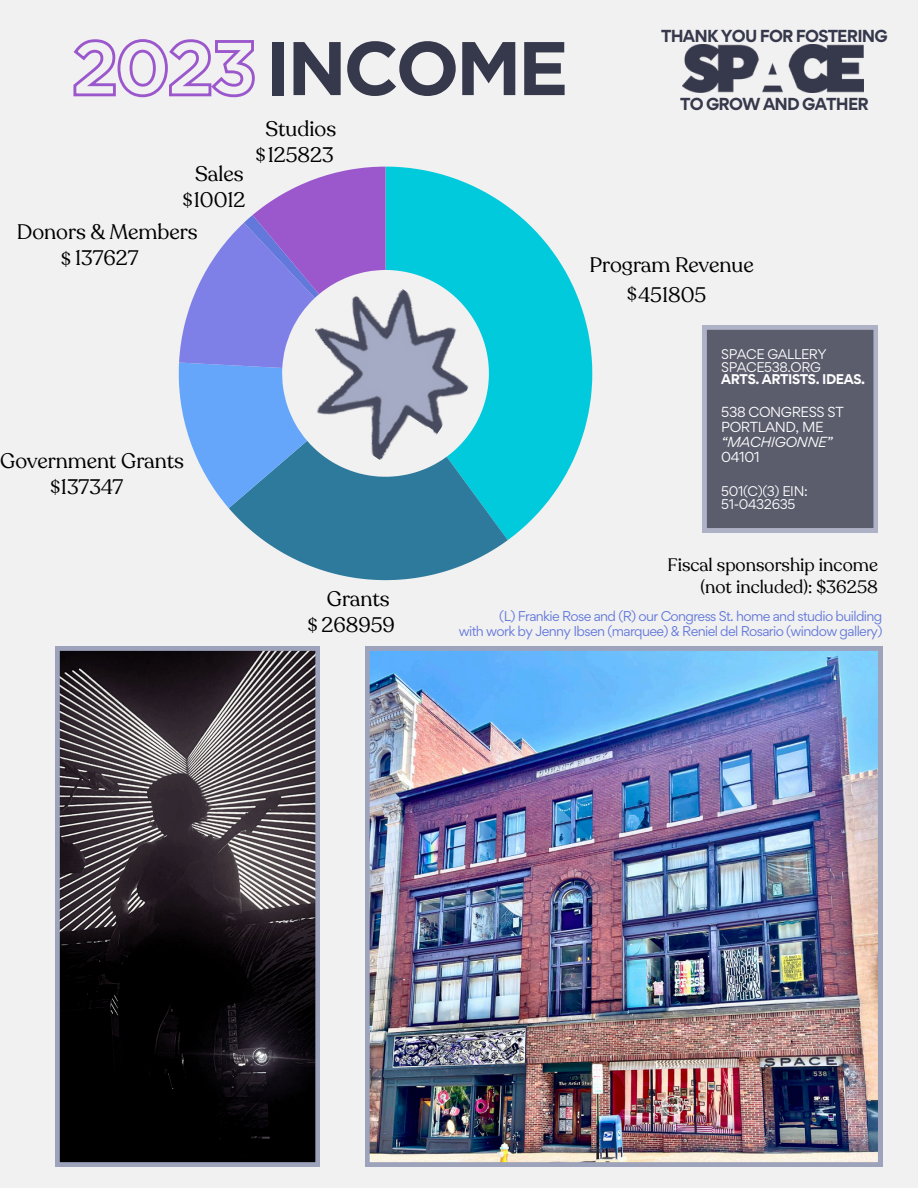
<style>
.page{position:relative;width:918px;height:1188px;background:#f1f1f1}
.page>*{position:absolute;margin:0;border:0;box-sizing:border-box;transform-origin:0 0}
.t1{font:700 75.75px "Gotham";letter-spacing:-.05em;color:#36384b}
.t2{font:21px/26px "Recoleta";color:#000;text-align:center}
.t3{font:18px/21.3px "Recoleta";color:#000;text-align:right}
.t4{font:700 15.45px "Gordita";letter-spacing:-.05em;color:#36384b}
.t5{font:13.05px/15px "Gordita";letter-spacing:-.03em;color:#fefeff}
.t6{font:12.6px "Gordita";letter-spacing:-.05em;color:#6378db}
.t7{font:12.6px/12.5px "Gordita";letter-spacing:-.03em;color:#fefeff}
.s1{font-size:76.35px;color:rgb(0 0 0/0)}
.s2{font-weight:700}
.s3{font-style:italic}
</style>
<div class="page">
<svg style="left:73px;top:39px;width:182px;height:59px"></svg>
<svg style="left:508px;top:207px;width:84px;height:333px;fill:#00cadc"></svg>
<svg style="left:179px;top:167px;width:329px;height:413px"></svg>
<img style="left:365px;top:646px;width:517px;height:520px">
<svg style="left:55px;top:646px;width:265px;height:520px;background:#353136"></svg>
<svg style="left:702px;top:325px;width:176px;height:207px;background:#626474"></svg>
<img style="left:275px;top:261px;width:219px;height:217px">
<img style="left:683px;top:45px;width:181px;height:47px">
<h1 class="t1" style="left:71px;top:22px;width:499px"><span class="s1">2023</span>INCOME</h1>
<h2 class="t2" style="left:194px;top:162px;width:53px;text-align:left">Sales<br>10012</h2>
<p class="t3" style="left:183px;top:189px;width:11px">$</p>
<h2 class="t2" style="left:17px;top:219px;width:182px">Donors &amp; Members<br>137627</h2>
<p class="t3" style="left:61px;top:248px;width:11px">$</p>
<h2 class="t2" style="left:265px;top:116px;width:72px;text-align:left">Studios<br>125823</h2>
<p class="t3" style="left:256px;top:145px;width:11px">$</p>
<h2 class="t2" style="left:0;top:448px;width:185px">Government Grants<br>137347</h2>
<p class="t3" style="left:50px;top:477px;width:11px">$</p>
<p class="t4" style="left:661px;top:26px;width:228px">THANK YOU FOR FOSTERING</p>
<p class="t4" style="left:680px;top:94px;width:190px">TO GROW AND GATHER</p>
<h2 class="t2" style="left:590px;top:251px;width:166px;line-height:29.4px">Program Revenue<br>451805</h2>
<p class="t3" style="left:627px;top:284px;width:11px">$</p>
<h4 class="t7" style="left:721px;top:348px;width:145px">SPACE GALLERY<br>SPACE538.ORG<br><span class="s2">ARTS. ARTISTS. IDEAS.</span></h4>
<p class="t5" style="left:721px;top:404px;width:124px">538 CONGRESS ST<br>PORTLAND, ME <span class="s3">“MACHIGONNE”<br></span>04101</p>
<h2 class="t7" style="left:721px;top:485px;width:88px">501(C)(3) EIN:<br>51-0432635</h2>
<h2 class="t2" style="left:322px;top:586px;width:75px;text-align:left">Grants<br>268959</h2>
<h3 class="t3" style="left:308px;top:614px;width:11px">$</h3>
<p class="t3" style="left:668px;top:555px;width:212px">Fiscal sponsorship income (not included): $36258</p>
<h4 class="t6" style="left:499px;top:607px;width:385px">(L) Frankie Rose and (R) our Congress St. home and studio building</h4>
<h4 class="t6" style="left:459px;top:622px;width:425px">with work by Jenny Ibsen (marquee) &amp; Reniel del Rosario (window gallery)</h4>
</div>
